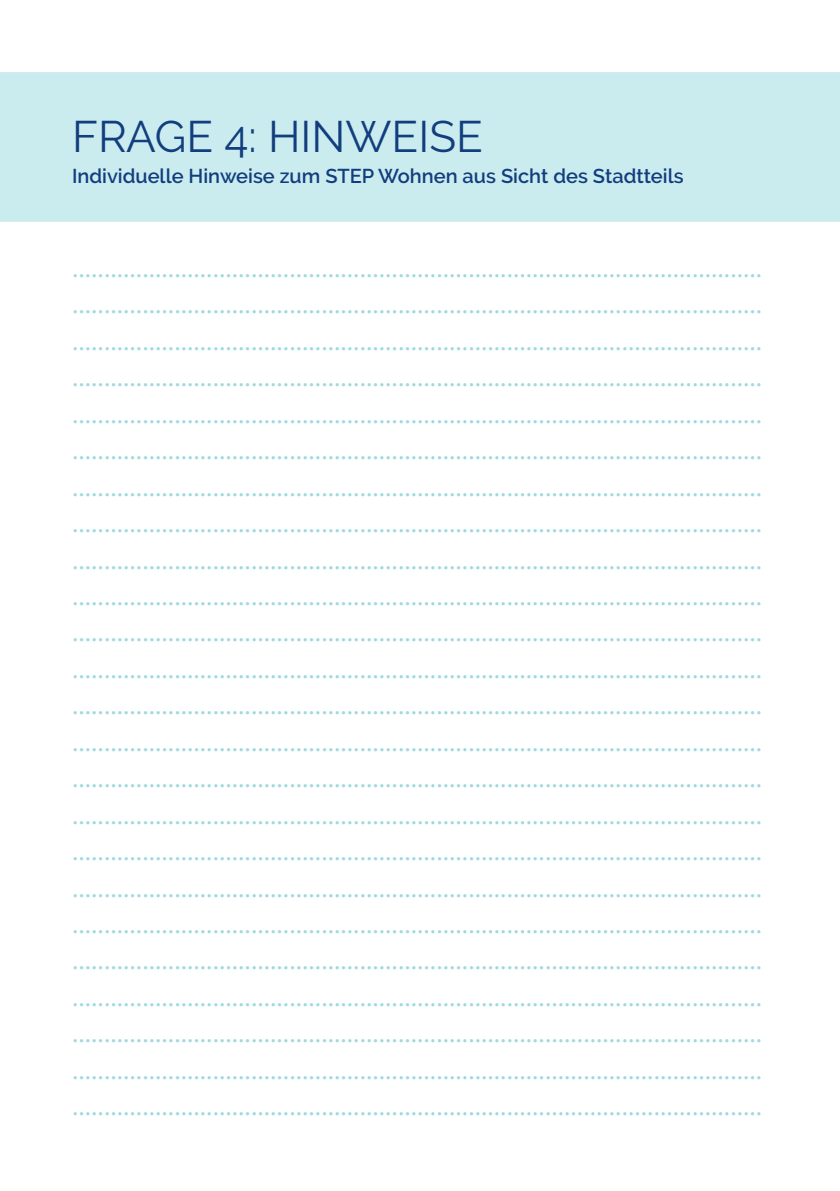
<style>
.page{position:relative;width:840px;height:1191px;background:#fff}
.page>*{position:absolute;margin:0;border:0;box-sizing:border-box;transform-origin:0 0}
.t1{font:44px "Raleway";color:#133e7e}
.t2{font:28px/36.4px "Minion Pro";color:#9dd9df;text-align:justify}
.t3{font:600 20px "Raleway";color:#133e7e}
</style>
<div class="page">
<div style="left:0;top:72px;width:839px;height:150px;background:#cbecef"></div>
<h1 class="t1" style="left:72px;top:110px;width:412px">FRAGE 4: HINWEISE</h1>
<p class="t3" style="left:72px;top:165px;width:612px">Individuelle Hinweise zum STEP Wohnen aus Sicht des Stadtteils</p>
<p class="t2" style="left:72px;top:250px;width:691px">............................................................................................................ ............................................................................................................ ............................................................................................................ ............................................................................................................ ............................................................................................................ ............................................................................................................ ............................................................................................................ ............................................................................................................ ............................................................................................................ ............................................................................................................ ............................................................................................................ ............................................................................................................ ............................................................................................................ ............................................................................................................ ............................................................................................................ ............................................................................................................ ............................................................................................................ ............................................................................................................ ............................................................................................................ ............................................................................................................ ............................................................................................................ ............................................................................................................ ............................................................................................................ ............................................................................................................</p>
</div>
